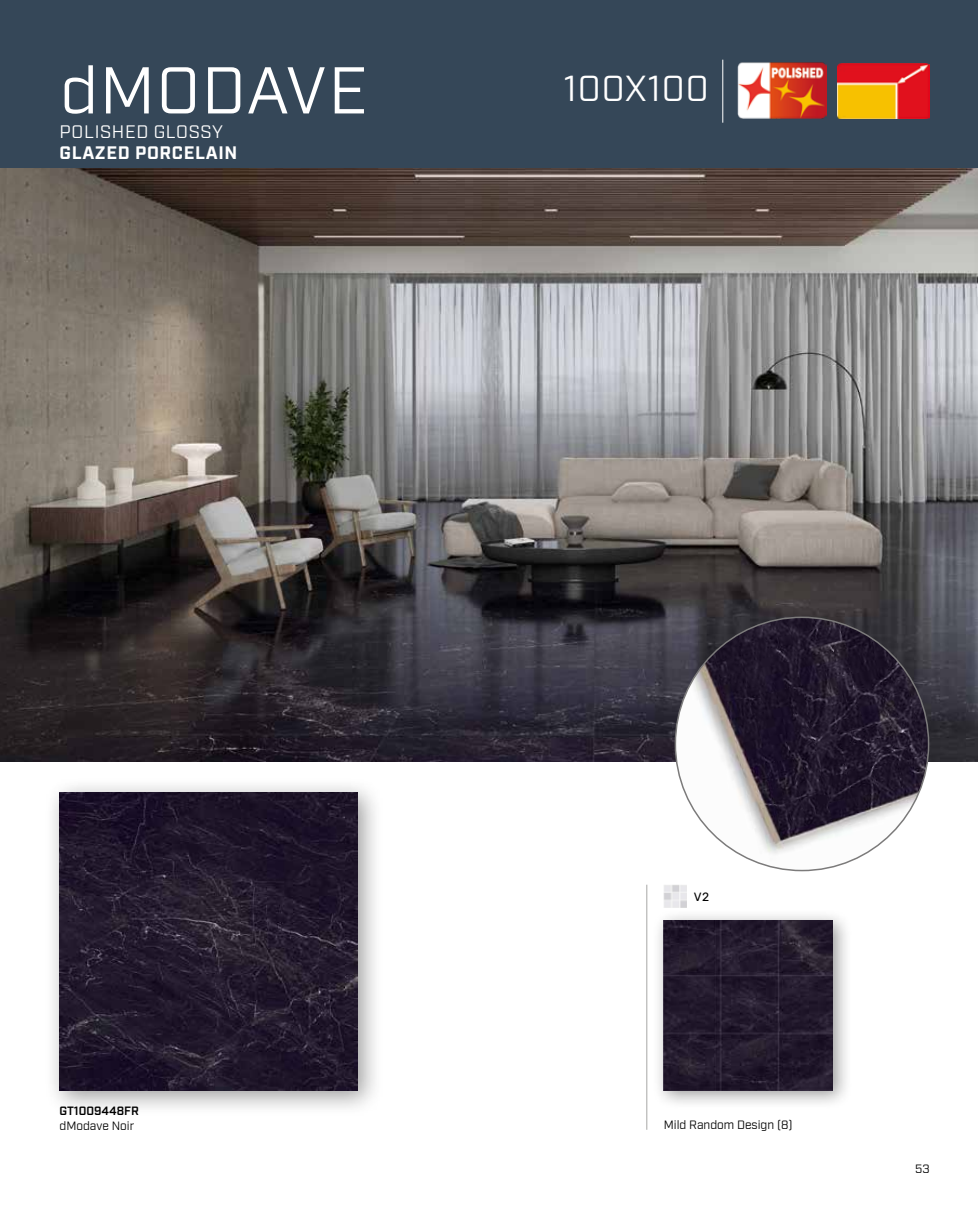
<style>
.page{position:relative;width:978px;height:1212px;background:#fff}
.page>*{position:absolute;margin:0;border:0;box-sizing:border-box;transform-origin:0 0}
.t1{font:66px "Industry";letter-spacing:.025em;color:#fff}
.t2{font:36px "Industry";letter-spacing:.025em;color:#fff}
.t3{font:700 18px "Industry";letter-spacing:.035em;color:#fff}
.t4{font:18px "Industry";letter-spacing:.035em;color:#fff}
.t5{font:12px "Industry";color:#000}
.t6{font:600 12px "Industry";color:#000}
.t7{font:12px "Rubik";color:#000}
</style>
<div class="page">
<div style="left:0;top:0;width:978px;height:170px;background:#354758"></div>
<img style="left:0;top:169px;width:978px;height:592px">
<div style="left:44px;top:776px;width:340px;height:341px;background:#000;opacity:.4"></div>
<img style="left:60px;top:792px;width:297px;height:298px">
<div style="left:652px;top:909px;width:201px;height:201px;background:#000;opacity:.4"></div>
<img style="left:664px;top:921px;width:169px;height:169px">
<hr style="left:722px;top:60px;width:1px;height:63px;background:#fff">
<img style="left:838px;top:64px;width:91px;height:55px">
<img style="left:737px;top:62px;width:90px;height:57px">
<hr style="left:646px;top:885px;width:1px;height:245px;background:#a7a7a6">
<img style="left:664px;top:885px;width:23px;height:22px">
<img style="left:675px;top:617px;width:254px;height:253px;border-radius:127px">
<h1 class="t1" style="left:60px;top:51px;width:309px">dMODAVE</h1>
<h3 class="t4" style="left:60px;top:121px;width:165px">POLISHED GLOSSY</h3>
<h3 class="t3" style="left:60px;top:142px;width:179px">GLAZED PORCELAIN</h3>
<h2 class="t2" style="left:564px;top:67px;width:146px">100X100</h2>
<p class="t7" style="left:694px;top:890px;width:17px">V2</p>
<p class="t6" style="left:60px;top:1104px;width:81px">GT1009448FR</p>
<p class="t5" style="left:60px;top:1118px;width:76px">dModave Noir</p>
<p class="t5" style="left:664px;top:1117px;width:130px">Mild Random Design (8)</p>
<p class="t5" style="left:915px;top:1161px;width:16px">53</p>
</div>
